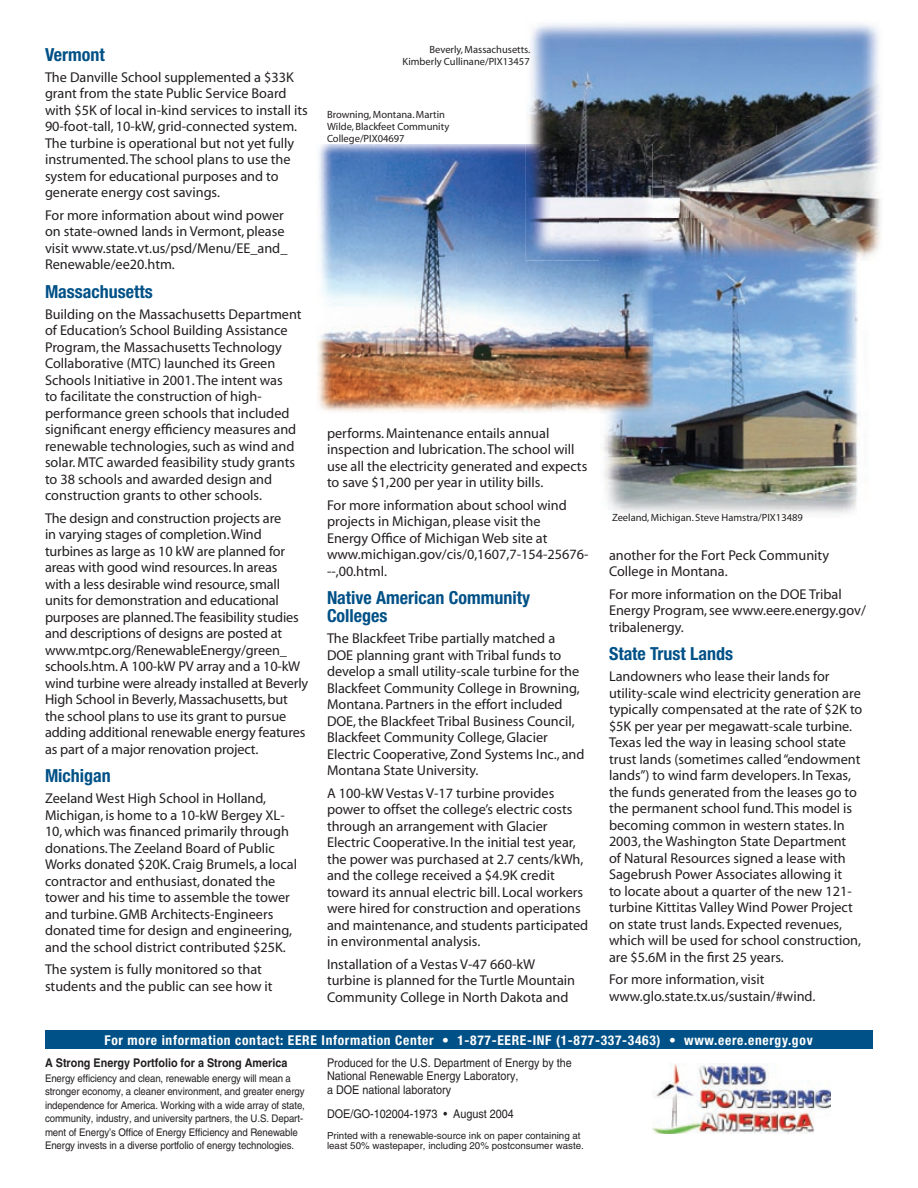
<style>
.page{position:relative;width:918px;height:1188px;background:#fff}
.page>*{position:absolute;margin:0;border:0;box-sizing:border-box;transform-origin:0 0}
.t1{font:700 condensed 18px/18px "Helvetica Neue LT Std";color:#005187}
.t2{font:14.25px/16.5px "Myriad";color:#231f20}
.t3{font:700 condensed 13.5px "Helvetica Neue LT Std";letter-spacing:.05em;color:#fff}
.t4{font:12px/13.5px "Helvetica";color:#231f20;scale:.9 1}
.t5{font:700 12px "Helvetica";color:#231f20;scale:.9 1}
.t6{font:10.5px/13.5px "Helvetica";letter-spacing:-.01em;color:#231f20;scale:.92 1}
.t7{font:10.5px/12px "Myriad";color:#231f20;text-align:right}
.t8{font:9.75px/10.5px "Helvetica";color:#231f20}
</style>
<div class="page">
<img style="left:603px;top:261px;width:257px;height:254px">
<img style="left:318px;top:144px;width:234px;height:269px">
<img style="left:552px;top:261px;width:48px;height:151px">
<img style="left:600px;top:261px;width:53px;height:152px">
<img style="left:652px;top:1064px;width:178px;height:70px">
<div style="left:45px;top:1030px;width:827px;height:20px;background:#005187"></div>
<img style="left:629px;top:23px;width:251px;height:238px">
<img style="left:529px;top:23px;width:100px;height:121px">
<img style="left:526px;top:144px;width:127px;height:117px">
<p class="t1" style="left:45px;top:45px;width:61px">Vermont</p>
<p class="t2" style="left:45px;top:69px;width:264px">The Danville School supplemented a $33K grant from the state Public Service Board with $5K of local in-kind services to install its 90-foot-tall, 10-kW, grid-connected system.<br>The turbine is operational but not yet fully instrumented. The school plans to use the system for educational purposes and to generate energy cost savings.</p>
<p class="t2" style="left:45px;top:207px;width:244px">For more information about wind power on state-owned lands in Vermont, please visit www.state.vt.us/psd/Menu/EE_and_ Renewable/ee20.htm.</p>
<p class="t1" style="left:45px;top:282px;width:109px">Massachusetts</p>
<p class="t2" style="left:45px;top:306px;width:258px">Building on the Massachusetts Department of Education’s School Building Assistance Program, the Massachusetts Technology Collaborative (MTC) launched its Green Schools Initiative in 2001. The intent was<br>to facilitate the construction of high&shy;performance green schools that included significant energy efficiency measures and renewable technologies, such as wind and solar. MTC awarded feasibility study grants to 38 schools and awarded design and construction grants to other schools.</p>
<p class="t2" style="left:45px;top:510px;width:265px">The design and construction projects are<br>in varying stages of completion. Wind turbines as large as 10 kW are planned for areas with good wind resources. In areas<br>with a less desirable wind resource, small units for demonstration and educational purposes are planned. The feasibility studies and descriptions of designs are posted at www.mtpc.org/RenewableEnergy/green_ schools.htm. A 100-kW PV array and a 10-kW wind turbine were already installed at Beverly High School in Beverly, Massachusetts, but the school plans to use its grant to pursue adding additional renewable energy features as part of a major renovation project.</p>
<p class="t1" style="left:45px;top:767px;width:67px">Michigan</p>
<p class="t2" style="left:45px;top:791px;width:254px">Zeeland West High School in Holland, Michigan, is home to a 10-kW Bergey XL-10, which was financed primarily through donations. The Zeeland Board of Public Works donated $20K. Craig Brumels, a local contractor and enthusiast, donated the tower and his time to assemble the tower and turbine. GMB Architects-Engineers donated time for design and engineering, and the school district contributed $25K.</p>
<p class="t2" style="left:45px;top:962px;width:229px">The system is fully monitored so that students and the public can see how it</p>
<p class="t7" style="left:403px;top:44px;width:129px">Beverly, Massachusetts.<br>Kimberly Cullinane/PIX13457</p>
<p class="t7" style="left:327px;top:109px;width:124px;text-align:left">Browning, Montana. Martin<br>Wilde, Blackfeet Community<br>College/PIX04697</p>
<p class="t2" style="left:327px;top:425px;width:262px">performs. Maintenance entails annual inspection and lubrication. The school will use all the electricity generated and expects to save $1,200 per year in utility bills.</p>
<p class="t2" style="left:327px;top:497px;width:263px">For more information about school wind projects in Michigan, please visit the<br>Energy Office of Michigan Web site at www.michigan.gov/cis/0,1607,7-154-25676- --,00.html.</p>
<p class="t1" style="left:327px;top:588px;width:205px">Native American Community<br>Colleges</p>
<p class="t2" style="left:327px;top:631px;width:259px">The Blackfeet Tribe partially matched a DOE planning grant with Tribal funds to develop a small utility-scale turbine for the Blackfeet Community College in Browning, Montana. Partners in the effort included DOE, the Blackfeet Tribal Business Council, Blackfeet Community College, Glacier Electric Cooperative, Zond Systems Inc., and Montana State University.</p>
<p class="t2" style="left:327px;top:785px;width:263px">A 100-kW Vestas V-17 turbine provides power to offset the college’s electric costs through an arrangement with Glacier Electric Cooperative. In the initial test year, the power was purchased at 2.7 cents/kWh, and the college received a $4.9K credit toward its annual electric bill. Local workers were hired for construction and operations and maintenance, and students participated in environmental analysis.</p>
<p class="t2" style="left:327px;top:956px;width:250px">Installation of a Vestas V-47 660-kW turbine is planned for the Turtle Mountain<br>Community College in North Dakota and</p>
<p class="t7" style="left:612px;top:512px;width:192px">Zeeland, Michigan. Steve Hamstra/PIX13489</p>
<p class="t2" style="left:609px;top:547px;width:222px">another for the Fort Peck Community<br>College in Montana.</p>
<p class="t2" style="left:609px;top:586px;width:258px">For more information on the DOE Tribal<br>Energy Program, see www.eere.energy.gov/ tribalenergy.</p>
<p class="t1" style="left:609px;top:645px;width:126px">State Trust Lands</p>
<p class="t2" style="left:609px;top:669px;width:255px">Landowners who lease their lands for utility-scale wind electricity generation are typically compensated at the rate of $2K to $5K per year per megawatt-scale turbine.<br>Texas led the way in leasing school state trust lands (sometimes called “endowment lands”) to wind farm developers. In Texas, the funds generated from the leases go to the permanent school fund. This model is becoming common in western states. In 2003, the Washington State Department<br>of Natural Resources signed a lease with Sagebrush Power Associates allowing it<br>to locate about a quarter of the new 121- turbine Kittitas Valley Wind Power Project on state trust lands. Expected revenues, which will be used for school construction, are $5.6M in the first 25 years.</p>
<p class="t2" style="left:609px;top:972px;width:208px">For more information, visit www.glo.state.tx.us/sustain/#wind.</p>
<p class="t3" style="left:104px;top:1032px;width:710px">For more information contact: EERE Information Center • 1-877-EERE-INF (1-877-337-3463) • www.eere.energy.gov</p>
<p class="t5" style="left:45px;top:1055px;width:271px">A Strong Energy Portfolio for a Strong America</p>
<p class="t6" style="left:45px;top:1071px;width:284px">Energy efficiency and clean, renewable energy will mean a stronger economy, a cleaner environment, and greater energy independence for America. Working with a wide array of state, community, industry, and university partners, the U.S. Depart&shy;ment of Energy’s Office of Energy Efficiency and Renewable Energy invests in a diverse portfolio of energy technologies.</p>
<p class="t4" style="left:327px;top:1056px;width:274px">Produced for the U.S. Department of Energy by the<br>National Renewable Energy Laboratory,<br>a DOE national laboratory</p>
<p class="t4" style="left:327px;top:1108px;width:209px">DOE/GO-102004-1973 • August 2004</p>
<p class="t8" style="left:327px;top:1130px;width:258px">Printed with a renewable-source ink on paper containing at least 50% wastepaper, including 20% postconsumer waste.</p>
</div>
